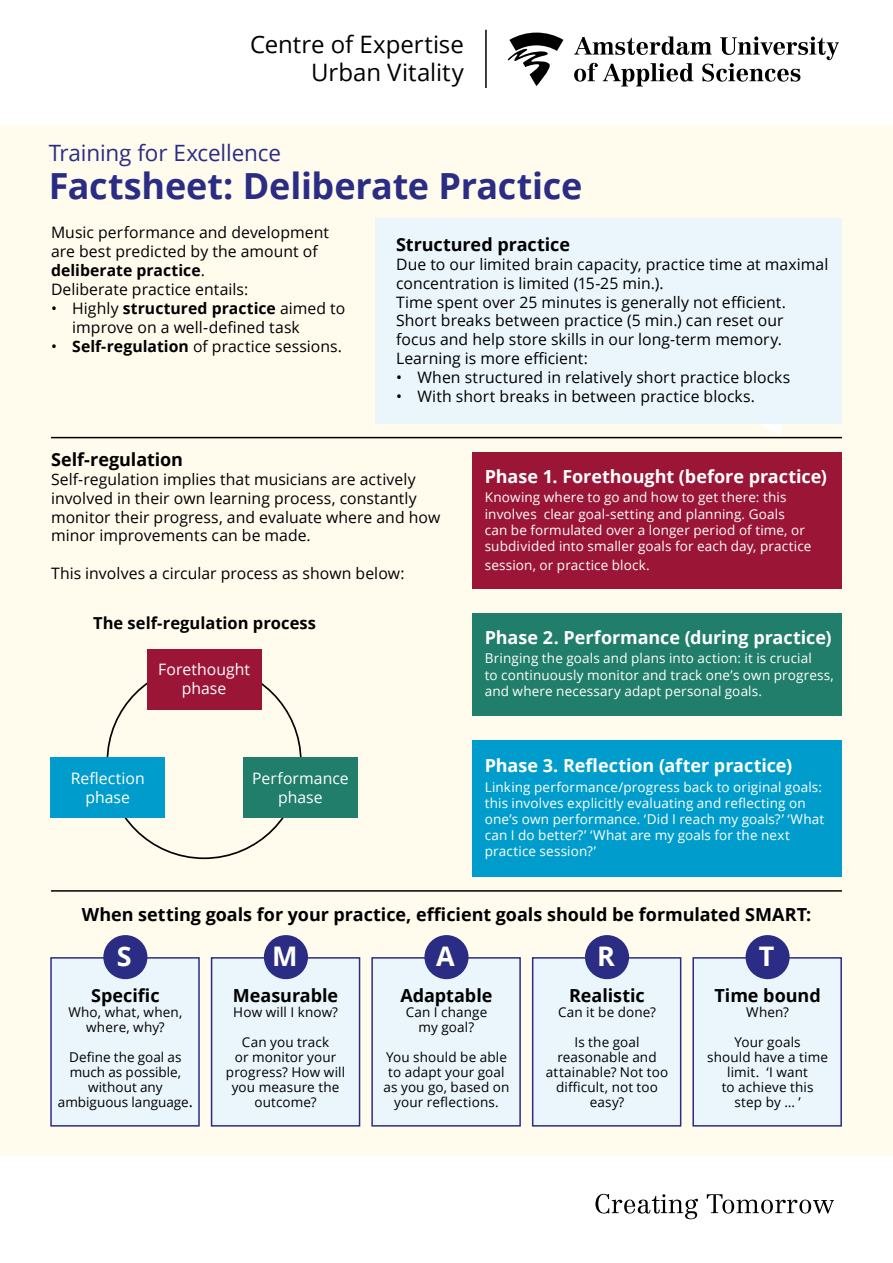
<style>
.page{position:relative;width:893px;height:1263px;background:#fff}
.page>*{position:absolute;margin:0;border:0;box-sizing:border-box;transform-origin:0 0}
.titel_factsheet{font:700 36px "Open Sans";letter-spacing:-.005em;color:#2a2d83}
.kopje_12_gecentreerd{font:700 27px "Open Sans";color:#fff}
.t1{font:24px "Open Sans";color:#000}
.titel_factsheet-2{font:22.5px "Open Sans";letter-spacing:-.005em;color:#2a2d83}
.kopje_12{font:700 18px "Open Sans";letter-spacing:-.005em;color:#000}
.kopje_12-2{font:700 18px "Open Sans";letter-spacing:-.005em;color:#fff}
.kopje_12_gecentreerd-2{font:700 18px "Open Sans";color:#000}
.kopje_12-3{font:700 16.5px "Open Sans";color:#000}
.plat{font:15.75px/18.9px "Open Sans";letter-spacing:.005em;color:#000}
.inspr{font:15.75px/18.9px "Open Sans";letter-spacing:.005em;color:#000}
.plat_gecentreerd{font:15.75px "Open Sans";letter-spacing:.005em;color:#fff}
.plat-2{font:13.5px/16.2px "Open Sans";letter-spacing:.01em;color:#fff}
.plat_gecentreerd-2{font:13.5px/15px "Open Sans";letter-spacing:.01em;color:#000;text-align:center}
.s1{font-weight:700}
.s2{font-size:15.75px}
</style>
<div class="page">
<div style="left:0;top:125px;width:893px;height:1031px;background:#fffbed"></div>
<svg style="left:725px;top:423px;width:56px;height:14px"></svg>
<div style="left:472px;top:452px;width:370px;height:136px;background:#9b1636"></div>
<div style="left:472px;top:613px;width:370px;height:102px;background:#207e6b"></div>
<div style="left:472px;top:740px;width:370px;height:136px;background:#009dcc"></div>
<div style="left:50px;top:957px;width:150px;height:169px;background:#eaf6fc;border:2px solid #2a2d83"></div>
<div style="left:371px;top:957px;width:150px;height:169px;background:#eaf6fc;border:2px solid #2a2d83"></div>
<div style="left:692px;top:957px;width:150px;height:169px;background:#eaf6fc;border:2px solid #2a2d83"></div>
<div style="left:532px;top:957px;width:149px;height:169px;background:#eaf6fc;border:2px solid #2a2d83"></div>
<div style="left:211px;top:957px;width:149px;height:169px;background:#eaf6fc;border:2px solid #2a2d83"></div>
<div style="left:103px;top:935px;width:44px;height:44px;background:#2a2d83;border-radius:50%"></div>
<div style="left:264px;top:935px;width:44px;height:44px;background:#2a2d83;border-radius:50%"></div>
<div style="left:424px;top:935px;width:44px;height:44px;background:#2a2d83;border-radius:50%"></div>
<div style="left:585px;top:935px;width:44px;height:44px;background:#2a2d83;border-radius:50%"></div>
<div style="left:745px;top:935px;width:45px;height:44px;background:#2a2d83;border-radius:50%"></div>
<div style="left:147px;top:649px;width:114px;height:60px;background:#9b1636"></div>
<div style="left:243px;top:757px;width:115px;height:61px;background:#207e6b"></div>
<div style="left:50px;top:757px;width:115px;height:61px;background:#009dcc"></div>
<hr style="left:51px;top:890px;width:791px;height:2px;background:#000">
<hr style="left:51px;top:437px;width:791px;height:1px;background:#000">
<div style="left:376px;top:218px;width:466px;height:205px;background:#eaf6fc"></div>
<svg style="left:595px;top:1194px;width:103px;height:25px"></svg>
<svg style="left:707px;top:1194px;width:127px;height:19px"></svg>
<hr style="left:485px;top:30px;width:2px;height:58px;background:#000">
<svg style="left:508px;top:33px;width:55px;height:53px"></svg>
<svg style="left:574px;top:37px;width:265px;height:49px"></svg>
<p class="t1" style="left:250px;top:28px;width:215px">Centre of Expertise</p>
<p class="t1" style="left:311px;top:56px;width:154px">Urban Vitality</p>
<p class="titel_factsheet-2" style="left:49px;top:138px;width:234px">Training for Excellence</p>
<p class="titel_factsheet" style="left:49px;top:160px;width:535px">Factsheet: Deliberate Practice</p>
<p class="plat" style="left:51px;top:223px;width:280px">Music performance and development are best predicted by the amount of <span class="s1">deliberate practice</span>.</p>
<p class="plat" style="left:51px;top:280px;width:199px">Deliberate practice entails:</p>
<p class="inspr" style="left:72px;top:298px;width:274px;text-indent:-21px">• Highly <span class="s1">structured practice</span> aimed to improve on a well-defined task</p>
<p class="inspr" style="left:51px;top:336px;width:293px">• <span class="s1">Self-regulation</span> of practice sessions.</p>
<p class="kopje_12" style="left:396px;top:232px;width:175px">Structured practice</p>
<p class="plat" style="left:396px;top:254px;width:434px">Due to our limited brain capacity, practice time at maximal concentration is limited (15-25 min.).</p>
<p class="plat" style="left:396px;top:292px;width:391px">Time spent over 25 minutes is generally not efficient.<br>Short breaks between practice (5 min.) can reset our focus and help store skills in our long-term memory.</p>
<p class="plat" style="left:396px;top:349px;width:193px">Learning is more efficient:</p>
<p class="inspr" style="left:396px;top:368px;width:396px">• When structured in relatively short practice blocks</p>
<p class="inspr" style="left:396px;top:386px;width:360px">• With short breaks in between practice blocks.</p>
<p class="kopje_12" style="left:51px;top:447px;width:134px">Self-regulation</p>
<p class="plat" style="left:51px;top:469px;width:391px">Self-regulation implies that musicians are actively involved in their own learning process, constantly monitor their progress, and evaluate where and how minor improvements can be made.</p>
<p class="plat" style="left:51px;top:564px;width:355px">This involves a circular process as shown below:</p>
<p class="kopje_12-3" style="left:93px;top:611px;width:225px">The self-regulation process</p>
<p class="plat_gecentreerd" style="left:158px;top:658px;width:94px">Forethought</p>
<p class="plat_gecentreerd" style="left:182px;top:677px;width:46px">phase</p>
<p class="plat_gecentreerd" style="left:71px;top:768px;width:76px">Reflection</p>
<p class="plat_gecentreerd" style="left:85px;top:787px;width:46px">phase</p>
<p class="plat_gecentreerd" style="left:252px;top:768px;width:98px">Performance</p>
<p class="plat_gecentreerd" style="left:278px;top:787px;width:46px">phase</p>
<p class="kopje_12-2" style="left:485px;top:464px;width:344px">Phase 1. Forethought (before practice)</p>
<p class="plat-2" style="left:485px;top:489px;width:303px">Knowing where to go and how to get there: this</p>
<p class="plat-2" style="left:485px;top:505px;width:328px">involves clear goal-setting and planning. Goals<br>can be formulated over a longer period of time, or subdivided into smaller goals for each day, practice</p>
<p class="plat-2" style="left:485px;top:556px;width:166px">session, or practice block.</p>
<p class="kopje_12-2" style="left:485px;top:625px;width:348px">Phase 2. Performance (during practice)</p>
<p class="plat-2" style="left:485px;top:650px;width:329px">Bringing the goals and plans into action: it is crucial</p>
<p class="plat-2" style="left:485px;top:666px;width:351px">to continuously monitor and track one’s own progress, and where necessary adapt personal goals.</p>
<p class="kopje_12-2" style="left:485px;top:753px;width:309px">Phase 3. Reflection (after practice)</p>
<p class="plat-2" style="left:485px;top:778px;width:339px">Linking performance/progress back to original goals:</p>
<p class="plat-2" style="left:485px;top:794px;width:341px">this involves explicitly evaluating and reflecting on one’s own performance. ‘Did I reach my goals?’ ‘What can I do better?’ ‘What are my goals for the next practice session?’</p>
<p class="kopje_12" style="left:82px;top:902px;width:731px">When setting goals for your practice, efficient goals should be formulated SMART:</p>
<p class="kopje_12_gecentreerd" style="left:117px;top:937px;width:16px">S</p>
<p class="kopje_12_gecentreerd" style="left:272px;top:937px;width:27px">M</p>
<p class="kopje_12_gecentreerd" style="left:436px;top:937px;width:20px">A</p>
<p class="kopje_12_gecentreerd" style="left:597px;top:937px;width:19px">R</p>
<p class="kopje_12_gecentreerd" style="left:759px;top:937px;width:17px">T</p>
<p class="kopje_12_gecentreerd-2" style="left:91px;top:983px;width:70px">Specific</p>
<p class="plat_gecentreerd-2" style="left:68px;top:1004px;width:116px">Who, what, when, where, why?</p>
<p class="plat_gecentreerd-2" style="left:58px;top:1049px;width:136px">Define the goal as much as possible, without any ambiguous language<span class="s2">.</span></p>
<p class="kopje_12_gecentreerd-2" style="left:233px;top:983px;width:107px">Measurable</p>
<p class="plat_gecentreerd-2" style="left:233px;top:1004px;width:106px">How will I know?</p>
<p class="plat_gecentreerd-2" style="left:226px;top:1034px;width:121px">Can you track<br>or monitor your progress? How will you measure the outcome?</p>
<p class="kopje_12_gecentreerd-2" style="left:400px;top:983px;width:93px">Adaptable</p>
<p class="plat_gecentreerd-2" style="left:406px;top:1004px;width:83px">Can I change my goal?</p>
<p class="plat_gecentreerd-2" style="left:383px;top:1049px;width:127px">You should be able to adapt your goal as you go, based on your reflections.</p>
<p class="kopje_12_gecentreerd-2" style="left:569px;top:983px;width:77px">Realistic</p>
<p class="plat_gecentreerd-2" style="left:558px;top:1004px;width:99px">Can it be done?</p>
<p class="plat_gecentreerd-2" style="left:546px;top:1034px;width:124px">Is the goal reasonable and attainable? Not too difficult, not too easy?</p>
<p class="kopje_12_gecentreerd-2" style="left:714px;top:983px;width:108px">Time bound</p>
<p class="plat_gecentreerd-2" style="left:746px;top:1004px;width:44px">When?</p>
<p class="plat_gecentreerd-2" style="left:734px;top:1034px;width:68px">Your goals</p>
<p class="plat_gecentreerd-2" style="left:707px;top:1049px;width:122px">should have a time limit. ‘I want</p>
<p class="plat_gecentreerd-2" style="left:722px;top:1079px;width:93px">to achieve this</p>
<p class="plat_gecentreerd-2" style="left:734px;top:1094px;width:68px">step by … ’</p>
</div>
